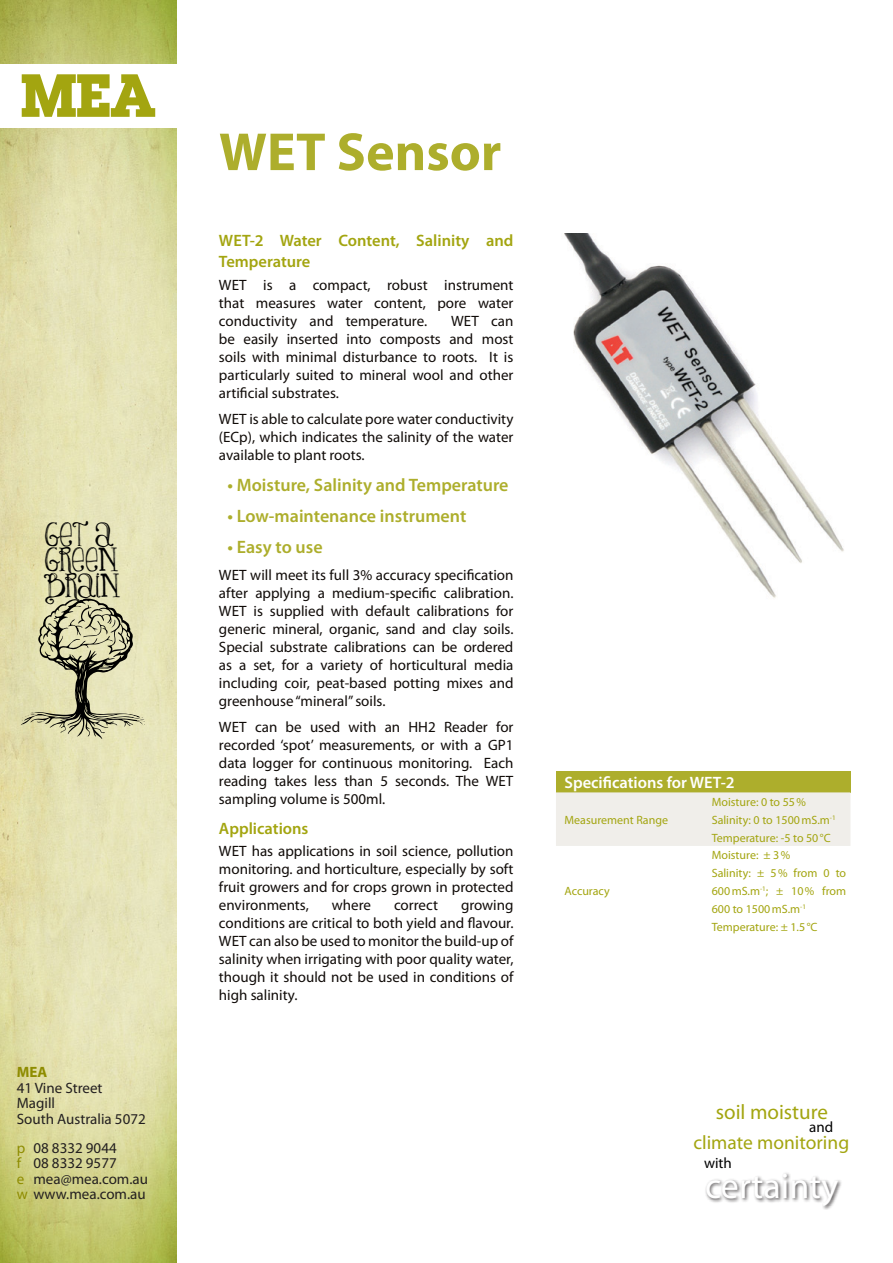
<style>
.page{position:relative;width:893px;height:1263px;background:#fff}
.page>*{position:absolute;margin:0;border:0;box-sizing:border-box;transform-origin:0 0}
.t1{font:700 63.75px "Lubalin Graph EFOP";color:#a3a510}
.t2{font:700 54px "Myriad Pro";color:#adae2c}
.t3{font:37.95px "Lady Rene";letter-spacing:-.02em;color:#000}
.t4{font:36px "Myriad Pro";color:#fff}
.t5{font:21px "Myriad Pro";color:#a3a510}
.t6{font:19.5px "Myriad Pro";color:#a3a510}
.t7{font:600 18px "Myriad Pro";color:#adae2c}
.t8{font:600 16.5px/21px "Myriad Pro";color:#a3a510}
.t9{font:600 16.5px "Myriad Pro";color:#fff}
.t10{font:15px/18px "Myriad Pro";color:#100b08;text-align:justify}
.t11{font:15px/15.5px "Myriad Pro";color:#231f20}
.t12{font:15px "Myriad Pro";color:#000}
.t13{font:700 15px "Myriad Pro";color:#8e8c00}
.t14{font:12px/18px "Myriad Pro";color:#a3a510}
.s1{color:#8e8c00}
</style>
<div class="page">
<img style="left:0;top:0;width:177px;height:1263px">
<div style="left:0;top:64px;width:179px;height:64px;background:#fff"></div>
<svg style="left:22px;top:597px;width:122px;height:144px;background:#bfbd98"></svg>
<div style="left:705px;top:1171px;width:138px;height:39px;background:#231f20;opacity:.75"></div>
<div style="left:556px;top:771px;width:294px;height:21px;background:#adae2c"></div>
<div style="left:556px;top:792px;width:294px;height:54px;background:#f0eeea"></div>
<img style="left:564px;top:234px;width:280px;height:364px">
<h1 class="t1" style="left:19px;top:56px;width:137px">MEA</h1>
<h3 class="t3" style="left:44px;top:514px;width:71px">Get a</h3>
<h3 class="t3" style="left:44px;top:539px;width:75px">Green</h3>
<h3 class="t3" style="left:44px;top:564px;width:77px">Brain</h3>
<p class="t13" style="left:17px;top:1062px;width:32px">MEA</p>
<p class="t11" style="left:17px;top:1080px;width:130px">41 Vine Street<br>Magill<br>South Australia 5072</p>
<p class="t11" style="left:17px;top:1140px;width:133px"><span class="s1">p</span> 08 8332 9044<br><span class="s1">f</span> 08 8332 9577<br><span class="s1">e</span> mea@mea.com.au <span class="s1">w</span> www.mea.com.au</p>
<h2 class="t2" style="left:219px;top:117px;width:284px">WET Sensor</h2>
<p class="t8" style="left:219px;top:230px;width:296px">WET-2 Water Content, Salinity and<br>Temperature</p>
<p class="t10" style="left:219px;top:275px;width:296px">WET is a compact, robust instrument that measures water content, pore water conductivity and temperature.</p>
<p class="t10" style="left:219px;top:311px;width:296px;text-indent:232px">WET can be easily inserted into composts and most soils with minimal disturbance to roots. It is particularly suited to mineral wool and other artificial substrates.</p>
<p class="t10" style="left:219px;top:410px;width:296px">WET is able to calculate pore water conductivity (ECp), which indicates the salinity of the water available to plant roots.</p>
<p class="t7" style="left:227px;top:473px;width:283px">• Moisture, Salinity and Temperature</p>
<p class="t7" style="left:227px;top:504px;width:240px">• Low-maintenance instrument</p>
<p class="t7" style="left:227px;top:535px;width:97px">• Easy to use</p>
<p class="t10" style="left:219px;top:565px;width:296px">WET will meet its full 3% accuracy specification after applying a medium-specific calibration.<br>WET is supplied with default calibrations for generic mineral, organic, sand and clay soils.<br>Special substrate calibrations can be ordered as a set, for a variety of horticultural media including coir, peat-based potting mixes and greenhouse “mineral” soils.</p>
<p class="t10" style="left:219px;top:718px;width:296px">WET can be used with an HH2 Reader for recorded ‘spot’ measurements, or with a GP1 data logger for continuous monitoring. Each reading takes less than 5 seconds. The WET sampling volume is 500ml.</p>
<p class="t8" style="left:219px;top:817px;width:91px">Applications</p>
<p class="t10" style="left:219px;top:842px;width:296px">WET has applications in soil science, pollution monitoring. and horticulture, especially by soft fruit growers and for crops grown in protected environments,</p>
<p class="t10" style="left:332px;top:896px;width:41px">where</p>
<p class="t10" style="left:394px;top:896px;width:45px">correct</p>
<p class="t10" style="left:219px;top:896px;width:296px;text-indent:242px">growing conditions are critical to both yield and flavour.<br>WET can also be used to monitor the build-up of salinity when irrigating with poor quality water, though it should not be used in conditions of high salinity.</p>
<p class="t9" style="left:564px;top:772px;width:172px">Specifications for WET-2</p>
<p class="t14" style="left:564px;top:810px;width:105px">Measurement Range</p>
<p class="t14" style="left:712px;top:792px;width:125px">Moisture: 0 to 55%<br>Salinity: 0 to 1500mS.m<sup>-1<br></sup>Temperature: -5 to 50°C</p>
<p class="t14" style="left:564px;top:882px;width:47px">Accuracy</p>
<p class="t14" style="left:712px;top:846px;width:136px">Moisture: ± 3%<br>Salinity: ± 5% from 0 to<br>600mS.m<sup>-1</sup>; ± 10% from<br>600 to 1500mS.m<sup>-1<br></sup>Temperature: ± 1.5°C</p>
<h3 class="t5" style="left:716px;top:1098px;width:114px">soil moisture</h3>
<p class="t12" style="left:809px;top:1117px;width:26px">and</p>
<h3 class="t6" style="left:693px;top:1130px;width:157px">climate monitoring</h3>
<p class="t12" style="left:704px;top:1154px;width:29px">with</p>
<h3 class="t4" style="left:705px;top:1163px;width:135px">certainty</h3>
</div>
